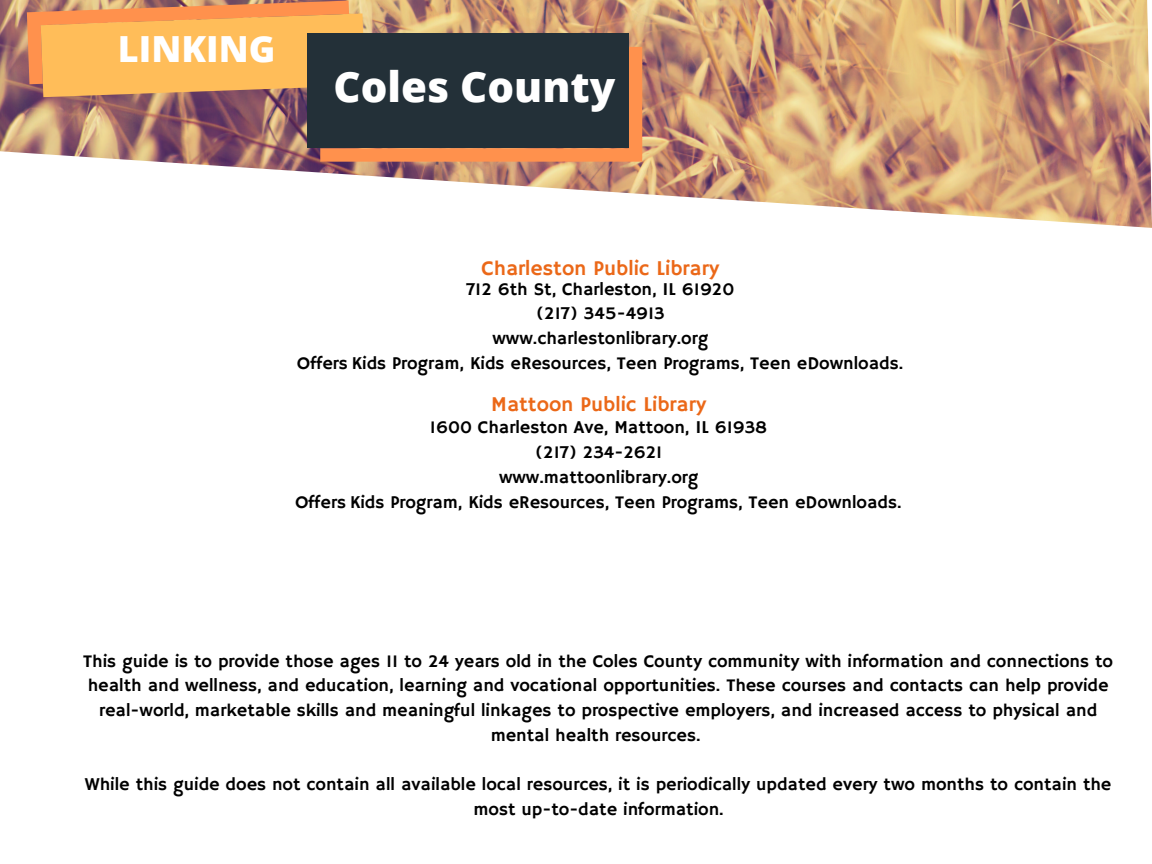
<style>
.page{position:relative;width:1152px;height:864px;background:#fff}
.page>*{position:absolute;margin:0;border:0;box-sizing:border-box;transform-origin:0 0}
.t1{font:800 42px "Open Sans";color:#fff}
.t2{font:800 36px "Open Sans";color:#fff}
.t3{font:21px "Hammersmith One";color:#eb6818}
.t4{font:18px/24.8px "Hammersmith One";color:#000;text-align:center}
</style>
<div class="page">
<img style="left:0;top:0;width:1152px;height:228px">
<svg style="left:27px;top:1px;width:615px;height:161px;background:#d69763"></svg>
<div style="left:307px;top:33px;width:322px;height:115px;background:#233038"></div>
<h2 class="t2" style="left:118px;top:24px;width:159px">LINKING</h2>
<h1 class="t1" style="left:333px;top:57px;width:284px">Coles County</h1>
<p class="t3" style="left:482px;top:256px;width:239px">Charleston Public Library</p>
<p class="t4" style="left:297px;top:277px;width:608px">712 6th St, Charleston, IL 61920<br>(217) 345-4913<br>www.charlestonlibrary.org<br>Offers Kids Program, Kids eResources, Teen Programs, Teen eDownloads.</p>
<p class="t3" style="left:491px;top:392px;width:217px">Mattoon Public Library</p>
<p class="t4" style="left:295px;top:416px;width:608px">1600 Charleston Ave, Mattoon, IL 61938<br>(217) 234-2621<br>www.mattoonlibrary.org<br>Offers Kids Program, Kids eResources, Teen Programs, Teen eDownloads.</p>
<p class="t4" style="left:83px;top:649px;width:1031px">This guide is to provide those ages 11 to 24 years old in the Coles County community with information and connections to health and wellness, and education, learning and vocational opportunities. These courses and contacts can help provide real-world, marketable skills and meaningful linkages to prospective employers, and increased access to physical and mental health resources.</p>
<p class="t4" style="left:85px;top:773px;width:1028px">While this guide does not contain all available local resources, it is periodically updated every two months to contain the most up-to-date information.</p>
</div>
